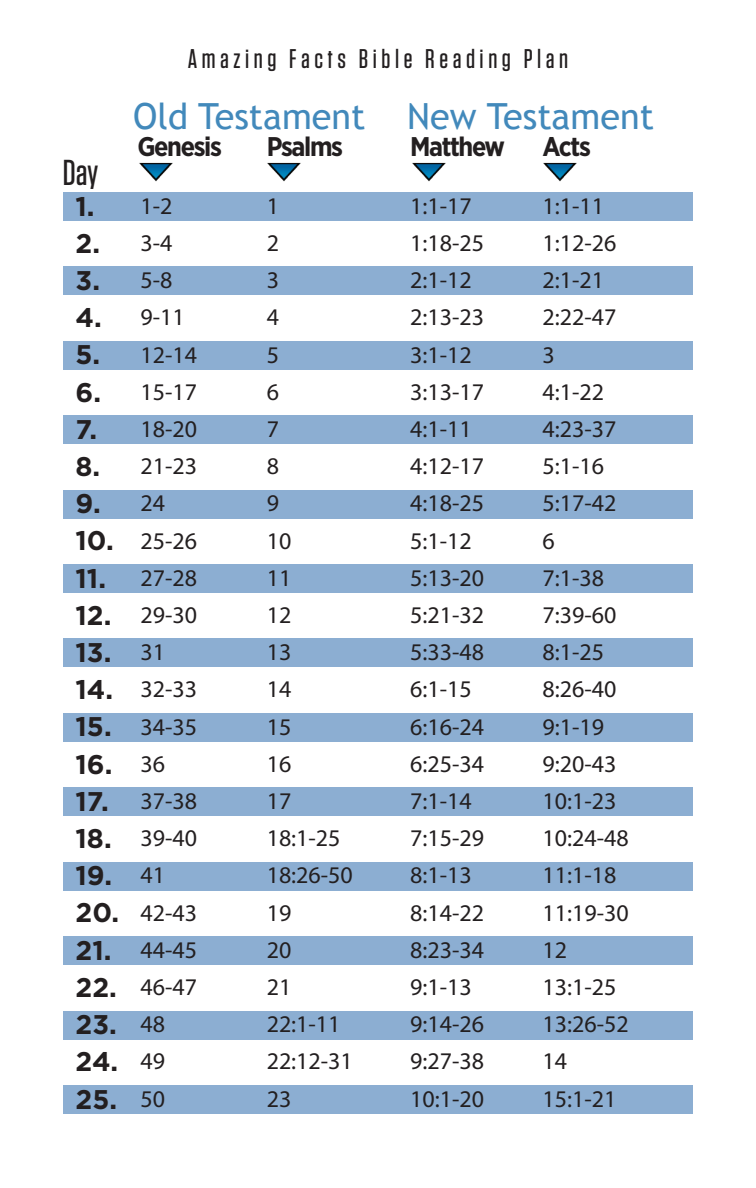
<style>
.page{position:relative;width:756px;height:1188px;background:#fff}
.page>*{position:absolute;margin:0;border:0;box-sizing:border-box;transform-origin:0 0}
.t1{font:36px "Trebuchet MS";color:#4289bb}
.t2{font:500 36px "Tungsten";color:#231f20}
.t3{font:700 27px/37.2px "Gotham HTF";color:#231f20}
.t4{font:500 27px "Tungsten";letter-spacing:.17em;color:#231f20}
.t5{font:700 27px "Gotham Narrow";letter-spacing:-.05em;color:#231f20}
.t6{font:24px/37.2px "Myriad Pro";color:#231f20}
</style>
<div class="page">
<div style="left:63px;top:192px;width:630px;height:29px;background:#8caed2"></div>
<div style="left:63px;top:267px;width:630px;height:28px;background:#8caed2"></div>
<div style="left:63px;top:341px;width:630px;height:29px;background:#8caed2"></div>
<div style="left:63px;top:415px;width:630px;height:29px;background:#8caed2"></div>
<div style="left:63px;top:490px;width:630px;height:28px;background:#8caed2"></div>
<div style="left:63px;top:564px;width:630px;height:29px;background:#8caed2"></div>
<div style="left:63px;top:639px;width:630px;height:28px;background:#8caed2"></div>
<div style="left:63px;top:713px;width:630px;height:29px;background:#8caed2"></div>
<div style="left:63px;top:788px;width:630px;height:28px;background:#8caed2"></div>
<div style="left:63px;top:862px;width:630px;height:29px;background:#8caed2"></div>
<div style="left:63px;top:936px;width:630px;height:29px;background:#8caed2"></div>
<div style="left:63px;top:1011px;width:630px;height:28px;background:#8caed2"></div>
<div style="left:63px;top:1085px;width:630px;height:29px;background:#8caed2"></div>
<img style="left:139px;top:162px;width:34px;height:19px">
<img style="left:267px;top:162px;width:34px;height:19px">
<img style="left:412px;top:162px;width:34px;height:19px">
<img style="left:543px;top:162px;width:34px;height:19px">
<h1 class="t2" style="left:63px;top:154px;width:37px">Day</h1>
<p class="t4" style="left:188px;top:44px;width:382px">Amazing Facts Bible Reading Plan</p>
<h1 class="t1" style="left:133px;top:95px;width:522px">Old Testament New Testament</h1>
<p class="t5" style="left:137px;top:129px;width:86px">Genesis</p>
<p class="t5" style="left:267px;top:129px;width:78px">Psalms</p>
<p class="t5" style="left:410px;top:129px;width:96px">Matthew</p>
<p class="t5" style="left:543px;top:129px;width:50px">Acts</p>
<p class="t3" style="left:76px;top:187px;width:45px">1.<br>2.<br>3.<br>4.<br>5.<br>6.<br>7.<br>8.<br>9.<br>10.<br>11.<br>12.<br>13.<br>14.<br>15.<br>16.<br>17.<br>18.<br>19.<br>20.<br>21.<br>22.<br>23.<br>24.<br>25.</p>
<p class="t6" style="left:140px;top:187px;width:58px">1-2<br>3-4<br>5-8<br>9-11<br>12-14<br>15-17<br>18-20<br>21-23<br>24<br>25-26<br>27-28<br>29-30<br>31<br>32-33<br>34-35<br>36<br>37-38<br>39-40<br>41<br>42-43<br>44-45<br>46-47<br>48<br>49<br>50</p>
<p class="t6" style="left:410px;top:187px;width:75px">1:1-17<br>1:18-25<br>2:1-12<br>2:13-23<br>3:1-12<br>3:13-17<br>4:1-11<br>4:12-17<br>4:18-25<br>5:1-12<br>5:13-20<br>5:21-32<br>5:33-48<br>6:1-15<br>6:16-24<br>6:25-34<br>7:1-14<br>7:15-29<br>8:1-13<br>8:14-22<br>8:23-34<br>9:1-13<br>9:14-26<br>9:27-38<br>10:1-20</p>
<p class="t6" style="left:267px;top:187px;width:88px">1<br>2<br>3<br>4<br>5<br>6<br>7<br>8<br>9<br>10<br>11<br>12<br>13<br>14<br>15<br>16<br>17<br>18:1-25<br>18:26-50<br>19<br>20<br>21<br>22:1-11<br>22:12-31<br>23</p>
<p class="t6" style="left:543px;top:187px;width:88px">1:1-11<br>1:12-26<br>2:1-21<br>2:22-47<br>3<br>4:1-22<br>4:23-37<br>5:1-16<br>5:17-42<br>6<br>7:1-38<br>7:39-60<br>8:1-25<br>8:26-40<br>9:1-19<br>9:20-43<br>10:1-23<br>10:24-48<br>11:1-18<br>11:19-30<br>12<br>13:1-25<br>13:26-52<br>14<br>15:1-21</p>
</div>
